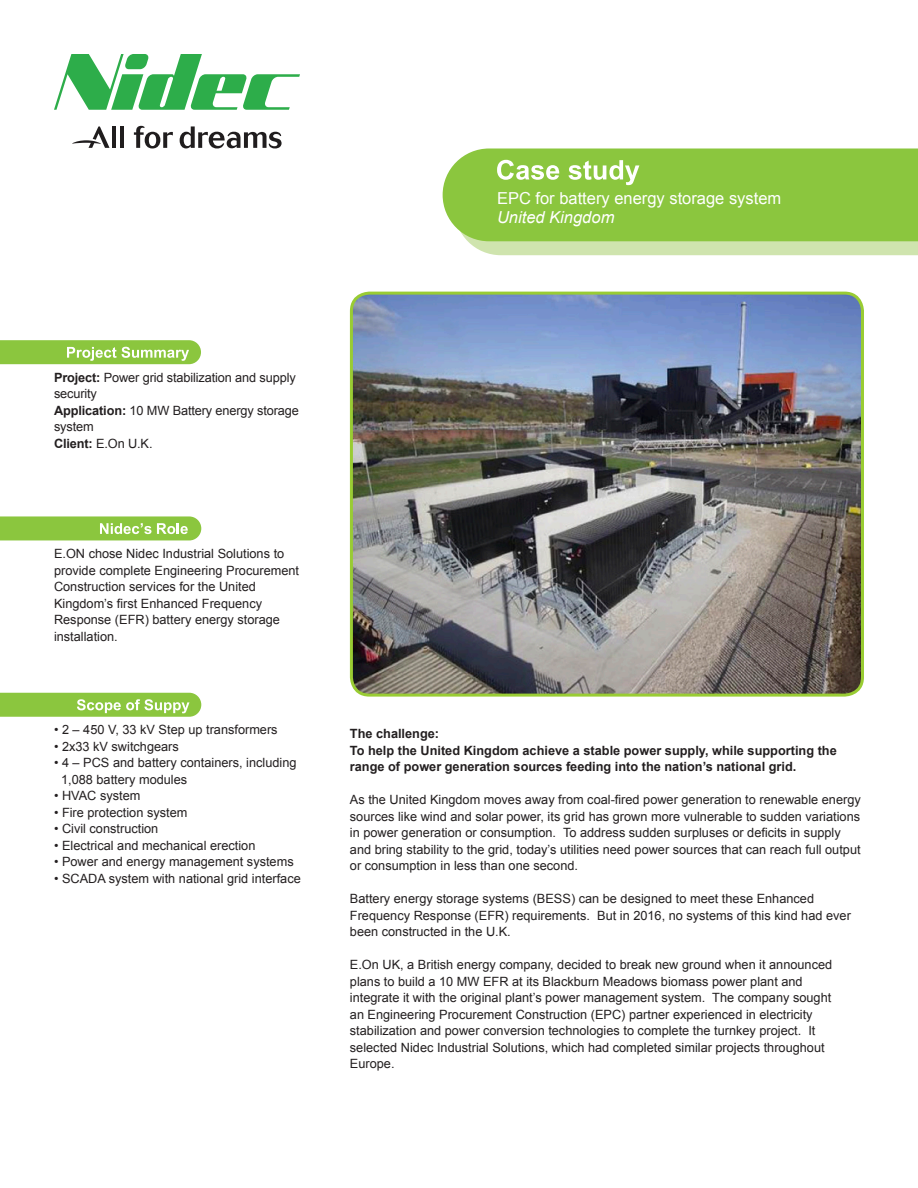
<style>
.page{position:relative;width:918px;height:1188px;background:#fff}
.page>*{position:absolute;margin:0;border:0;box-sizing:border-box;transform-origin:0 0}
.t1{font:16.5px "Arial";color:#fff}
.t2{font:italic 16.5px "Arial";color:#fff}
.t3{font:12.75px/16.5px "Arial";color:#231f20}
.t4{font:700 12.75px/16.5px "Arial";color:#231f20}
.s1{font-weight:700}
</style>
<div class="page">
<svg style="left:443px;top:148px;width:475px;height:77px;background:#98cc55"></svg>
<svg style="left:454px;top:160px;width:464px;height:95px;background:#98cc54"></svg>
<svg style="left:0;top:340px;width:201px;height:24px;background:#9acd57"></svg>
<svg style="left:0;top:516px;width:201px;height:24px;background:#98cc54"></svg>
<svg style="left:0;top:693px;width:201px;height:24px;background:#99cd55"></svg>
<svg style="left:54px;top:54px;width:246px;height:56px"></svg>
<svg style="left:134px;top:126px;width:39px;height:23px"></svg>
<svg style="left:180px;top:126px;width:102px;height:23px"></svg>
<hr style="left:112px;top:126px;width:4px;height:22px;background:#201d1e">
<hr style="left:120px;top:126px;width:4px;height:22px;background:#201d1e">
<svg style="left:72px;top:126px;width:38px;height:22px"></svg>
<img style="left:351px;top:293px;width:511px;height:400px">
<div style="left:350px;top:292px;width:514px;height:405px;border:3px solid #9c3;border-radius:18px"></div>
<p class="t1" style="left:497px;top:187px;width:286px">EPC for battery energy storage system</p>
<p class="t2" style="left:497px;top:207px;width:119px">United Kingdom</p>
<p class="t3" style="left:54px;top:369px;width:243px"><span class="s1">Project:</span> Power grid stabilization and supply security</p>
<p class="t3" style="left:54px;top:402px;width:247px"><span class="s1">Application:</span> 10 MW Battery energy storage system</p>
<p class="t3" style="left:54px;top:435px;width:100px"><span class="s1">Client:</span> E.On U.K.</p>
<p class="t3" style="left:54px;top:546px;width:247px">E.ON chose Nidec Industrial Solutions to provide complete Engineering Procurement Construction services for the United Kingdom’s first Enhanced Frequency Response (EFR) battery energy storage installation.</p>
<p class="t3" style="left:54px;top:722px;width:225px">• 2 – 450 V, 33 kV Step up transformers</p>
<p class="t3" style="left:54px;top:738px;width:126px">• 2x33 kV switchgears</p>
<p class="t3" style="left:61px;top:755px;width:237px;text-indent:-7px">• 4 – PCS and battery containers, including<br>1,088 battery modules</p>
<p class="t3" style="left:54px;top:788px;width:88px">• HVAC system</p>
<p class="t3" style="left:54px;top:804px;width:135px">• Fire protection system</p>
<p class="t3" style="left:54px;top:821px;width:106px">• Civil construction</p>
<p class="t3" style="left:54px;top:837px;width:203px">• Electrical and mechanical erection</p>
<p class="t3" style="left:54px;top:854px;width:241px">• Power and energy management systems</p>
<p class="t3" style="left:54px;top:870px;width:248px">• SCADA system with national grid interface</p>
<p class="t4" style="left:350px;top:726px;width:91px">The challenge:</p>
<p class="t4" style="left:350px;top:742px;width:488px">To help the United Kingdom achieve a stable power supply, while supporting the range of power generation sources feeding into the nation’s national grid.</p>
<p class="t3" style="left:350px;top:792px;width:512px">As the United Kingdom moves away from coal-fired power generation to renewable energy sources like wind and solar power, its grid has grown more vulnerable to sudden variations in power generation or consumption. To address sudden surpluses or deficits in supply and bring stability to the grid, today’s utilities need power sources that can reach full output or consumption in less than one second.</p>
<p class="t3" style="left:350px;top:891px;width:502px">Battery energy storage systems (BESS) can be designed to meet these Enhanced<br>Frequency Response (EFR) requirements. But in 2016, no systems of this kind had ever been constructed in the U.K.</p>
<p class="t3" style="left:350px;top:957px;width:484px">E.On UK, a British energy company, decided to break new ground when it announced plans to build a 10 MW EFR at its Blackburn Meadows biomass power plant and integrate it with the original plant’s power management system. The company sought an Engineering Procurement Construction (EPC) partner experienced in electricity stabilization and power conversion technologies to complete the turnkey project. It selected Nidec Industrial Solutions, which had completed similar projects throughout Europe.</p>
</div>
